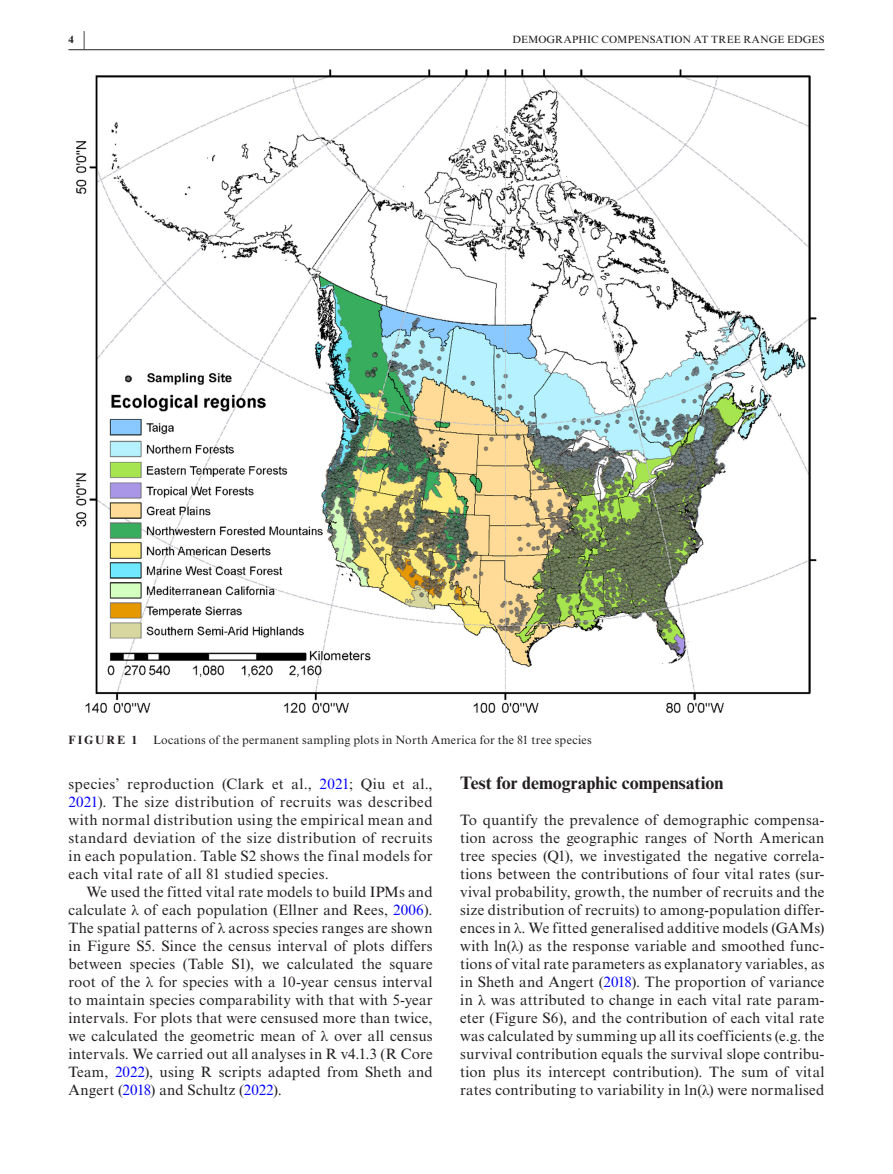
<style>
.page{position:relative;width:893px;height:1174px;background:#fff}
.page>*{position:absolute;margin:0;border:0;box-sizing:border-box;transform-origin:0 0}
.t1{font:700 18px "Times New Roman MT Std";letter-spacing:-.005em;color:#231f20}
.t2{font:15px/18px "Times New Roman MT Std";letter-spacing:.02em;color:#231f20;text-align:justify}
.t3{font:12px "Times New Roman MT Std";letter-spacing:.025em;color:#231f20}
.t4{font:700 12px "Times New Roman MT Std";letter-spacing:.175em;color:#231f20}
.t5{font:10.5px "Times New Roman MT Std";letter-spacing:.005em;color:#231f20}
.t6{font:700 10.5px "Times New Roman MT Std";color:#231f20}
.s1{font-size:20.25px}
.s2{color:#00f}
.s3{font-family:"STIX"}
</style>
<div class="page">
<hr style="left:68px;top:49px;width:756px;height:1px;background:#231f20">
<img style="left:76px;top:69px;width:741px;height:643px">
<p class="t6" style="left:68px;top:33px;width:18px">4 <span class="s1">|</span></p>
<p class="t5" style="left:512px;top:33px;width:314px">DEMOGRAPHIC COMPENSATION AT TREE RANGE EDGES</p>
<p class="t4" style="left:68px;top:732px;width:71px">FIGURE 1</p>
<p class="t3" style="left:153px;top:732px;width:440px">Locations of the permanent sampling plots in North America for the 81 tree species</p>
<p class="t2" style="left:68px;top:775px;width:366px">species’ reproduction (Clark et al., <span class="s2">2021</span>; Qiu et al., <span class="s2">2021</span>). The size distribution of recruits was described with normal distribution using the empirical mean and standard deviation of the size distribution of recruits in each population. Table S2 shows the final models for each vital rate of all 81 studied species.</p>
<p class="t2" style="left:68px;top:883px;width:366px;text-indent:18px">We used the fitted vital rate models to build IPMs and calculate <span class="s3">λ</span> of each population (Ellner and Rees, <span class="s2">2006</span>).<br>The spatial patterns of <span class="s3">λ</span> across species ranges are shown in Figure S5. Since the census interval of plots differs between species (Table S1), we calculated the square root of the <span class="s3">λ</span> for species with a 10-year census interval to maintain species comparability with that with 5-year intervals. For plots that were censused more than twice, we calculated the geometric mean of <span class="s3">λ</span> over all census intervals. We carried out all analyses in R v4.1.3 (R Core Team, <span class="s2">2022</span>), using R scripts adapted from Sheth and Angert (<span class="s2">2018</span>) and Schultz (<span class="s2">2022</span>).</p>
<p class="t1" style="left:460px;top:772px;width:265px">Test for demographic compensation</p>
<p class="t2" style="left:460px;top:811px;width:366px">To quantify the prevalence of demographic compensa&shy;tion across the geographic ranges of North American tree species (Q1), we investigated the negative correla&shy;tions between the contributions of four vital rates (sur&shy;vival probability, growth, the number of recruits and the size distribution of recruits) to among-population differ&shy;ences in <span class="s3">λ</span>. We fitted generalised additive models (GAMs) with ln(<span class="s3">λ</span>) as the response variable and smoothed func&shy;tions of vital rate parameters as explanatory variables, as in Sheth and Angert (<span class="s2">2018</span>). The proportion of variance in <span class="s3">λ</span> was attributed to change in each vital rate param&shy;eter (Figure S6), and the contribution of each vital rate was calculated by summing up all its coefficients (e.g. the survival contribution equals the survival slope contribu&shy;tion plus its intercept contribution). The sum of vital rates contributing to variability in ln(<span class="s3">λ</span>) were normalised</p>
</div>
